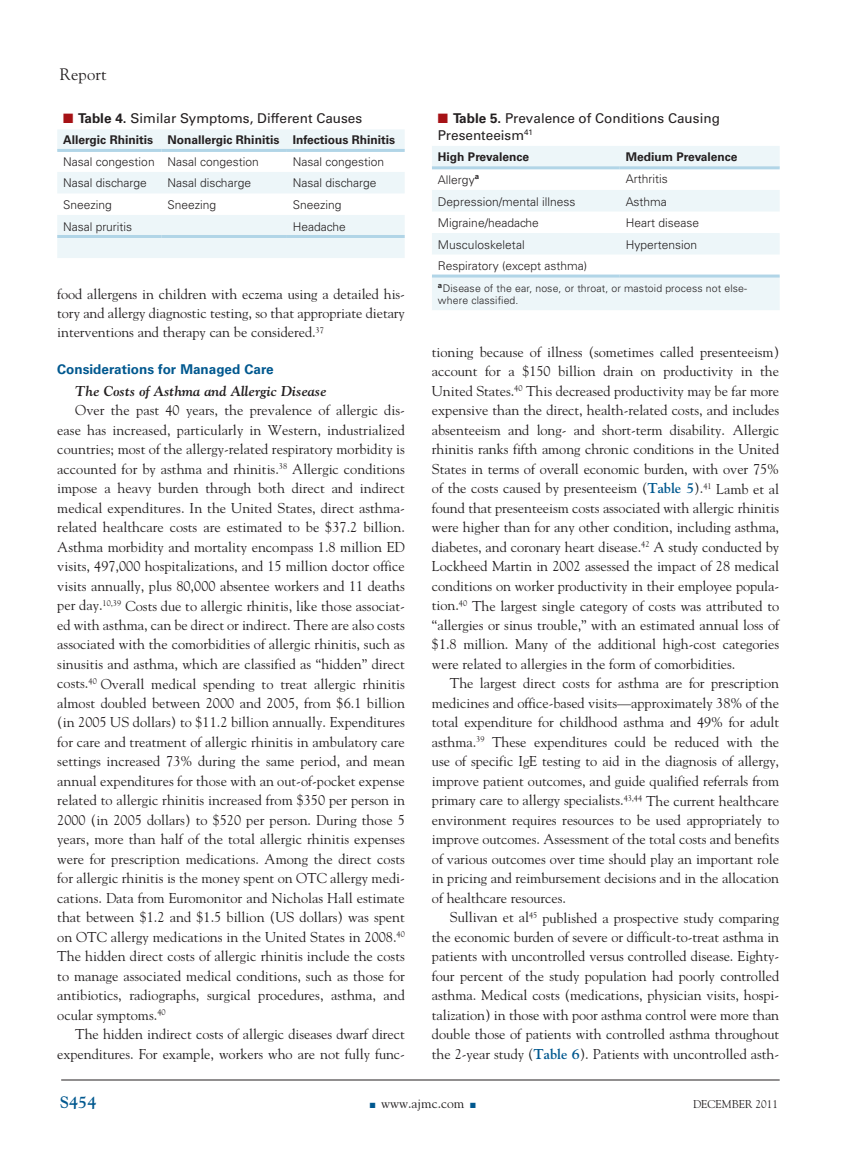
<style>
.page{position:relative;width:851px;height:1161px;background:#fff}
.page>*{position:absolute;margin:0;border:0;box-sizing:border-box;transform-origin:0 0}
.t1{font:16.5px "Goudy";color:#231f20}
.t2{font:700 16.5px "Goudy";color:#00588f}
.t3{font:14.25px/19.5px "Goudy";color:#231f20;text-align:justify}
.t4{font:italic 700 14.25px "Goudy";letter-spacing:-.005em;color:#231f20}
.t5{font:13.5px/16.5px "Univers";color:#231f20}
.t6{font:700 13.5px "Univers";color:#00588f}
.t7{font:13.5px "Goudy";color:#231f20}
.t8{font:300 12px "Univers";color:#231f20}
.t9{font:700 12px "Univers";color:#231f20}
.t10{font:11.25px "Goudy";color:#231f20}
.t11{font:300 10.5px/12px "Univers";letter-spacing:.01em;color:#231f20}
.s1{color:#a61216}
.s2{font-weight:700}
.s3{font-weight:700;color:#00588f}
.s4{color:#00588f}
</style>
<div class="page">
<hr style="left:61px;top:1080px;width:718px;height:1px;background:#231f20">
<svg style="left:57px;top:129px;width:347px;height:129px;fill:#edf6f9"></svg>
<hr style="left:57px;top:149px;width:104px;height:3px;background:#b1d5e7">
<hr style="left:161px;top:149px;width:126px;height:3px;background:#b1d5e7">
<hr style="left:287px;top:149px;width:117px;height:3px;background:#b1d5e7">
<hr style="left:57px;top:235px;width:104px;height:3px;background:#b1d5e7">
<hr style="left:161px;top:235px;width:126px;height:3px;background:#b1d5e7">
<hr style="left:287px;top:235px;width:117px;height:3px;background:#b1d5e7">
<svg style="left:432px;top:146px;width:347px;height:164px;fill:#edf6f9"></svg>
<hr style="left:432px;top:166px;width:187px;height:3px;background:#b1d5e7">
<hr style="left:619px;top:166px;width:160px;height:3px;background:#b1d5e7">
<hr style="left:432px;top:275px;width:187px;height:3px;background:#b1d5e7">
<hr style="left:619px;top:275px;width:160px;height:3px;background:#b1d5e7">
<p class="t1" style="left:60px;top:64px;width:48px">Report</p>
<p class="t5" style="left:63px;top:110px;width:300px"><span class="s1">■</span> <span class="s2">Table 4.</span> Similar Symptoms, Different Causes</p>
<p class="t9" style="left:63px;top:133px;width:333px">Allergic Rhinitis Nonallergic Rhinitis Infectious Rhinitis</p>
<p class="t8" style="left:63px;top:154px;width:197px">Nasal congestion Nasal congestion</p>
<p class="t8" style="left:293px;top:154px;width:93px">Nasal congestion</p>
<p class="t8" style="left:63px;top:176px;width:85px">Nasal discharge</p>
<p class="t8" style="left:167px;top:176px;width:85px">Nasal discharge</p>
<p class="t8" style="left:293px;top:176px;width:85px">Nasal discharge</p>
<p class="t8" style="left:63px;top:198px;width:50px">Sneezing</p>
<p class="t8" style="left:167px;top:198px;width:50px">Sneezing</p>
<p class="t8" style="left:293px;top:198px;width:50px">Sneezing</p>
<p class="t8" style="left:63px;top:219px;width:71px">Nasal pruritis</p>
<p class="t8" style="left:293px;top:219px;width:54px">Headache</p>
<p class="t3" style="left:57px;top:284px;width:349px">food allergens in children with eczema using a detailed his&shy;tory and allergy diagnostic testing, so that appropriate dietary interventions and therapy can be considered.<sup>37</sup></p>
<p class="t6" style="left:57px;top:361px;width:218px">Considerations for Managed Care</p>
<p class="t4" style="left:75px;top:382px;width:253px">The Costs of Asthma and Allergic Disease</p>
<p class="t3" style="left:57px;top:401px;width:349px;text-align:left;text-indent:18px">Over the past 40 years, the prevalence of allergic dis&shy;ease has increased, particularly in Western, industrialized countries; most of the allergy-related respiratory morbidity is accounted for by asthma and rhinitis.<sup>38</sup> Allergic conditions impose a heavy burden through both direct and indirect medical expenditures. In the United States, direct asthma&shy;related healthcare costs are estimated to be $37.2 billion.<br>Asthma morbidity and mortality encompass 1.8 million ED visits, 497,000 hospitalizations, and 15 million doctor office visits annually, plus 80,000 absentee workers and 11 deaths per day.<sup>10,39</sup> Costs due to allergic rhinitis, like those associat&shy;ed with asthma, can be direct or indirect. There are also costs associated with the comorbidities of allergic rhinitis, such as sinusitis and asthma, which are classified as “hidden” direct costs.<sup>40</sup> Overall medical spending to treat allergic rhinitis almost doubled between 2000 and 2005, from $6.1 billion (in 2005 US dollars) to $11.2 billion annually. Expenditures for care and treatment of allergic rhinitis in ambulatory care settings increased 73% during the same period, and mean annual expenditures for those with an out-of-pocket expense related to allergic rhinitis increased from $350 per person in 2000 (in 2005 dollars) to $520 per person. During those 5 years, more than half of the total allergic rhinitis expenses were for prescription medications. Among the direct costs for allergic rhinitis is the money spent on OTC allergy medi&shy;cations. Data from Euromonitor and Nicholas Hall estimate that between $1.2 and $1.5 billion (US dollars) was spent on OTC allergy medications in the United States in 2008.<sup>40<br></sup>The hidden direct costs of allergic rhinitis include the costs to manage associated medical conditions, such as those for antibiotics, radiographs, surgical procedures, asthma, and ocular symptoms.<sup>40</sup></p>
<p class="t3" style="left:57px;top:1025px;width:349px;text-align:right">The hidden indirect costs of allergic diseases dwarf direct expenditures. For example, workers who are not fully func-</p>
<p class="t5" style="left:438px;top:110px;width:283px"><span class="s1">■</span> <span class="s2">Table 5.</span> Prevalence of Conditions Causing<br>Presenteeism<sup>41</sup></p>
<p class="t9" style="left:438px;top:150px;width:93px">High Prevalence</p>
<p class="t9" style="left:625px;top:150px;width:113px">Medium Prevalence</p>
<p class="t8" style="left:438px;top:173px;width:43px">Allergy<sup>a</sup></p>
<p class="t8" style="left:625px;top:172px;width:43px">Arthritis</p>
<p class="t8" style="left:438px;top:194px;width:139px">Depression/mental illness</p>
<p class="t8" style="left:625px;top:194px;width:43px">Asthma</p>
<p class="t8" style="left:438px;top:216px;width:102px">Migraine/headache</p>
<p class="t8" style="left:625px;top:216px;width:75px">Heart disease</p>
<p class="t8" style="left:438px;top:237px;width:88px">Musculoskeletal</p>
<p class="t8" style="left:625px;top:237px;width:73px">Hypertension</p>
<p class="t8" style="left:438px;top:259px;width:151px">Respiratory (except asthma)</p>
<p class="t11" style="left:438px;top:282px;width:311px"><sup>a</sup>Disease of the ear, nose, or throat, or mastoid process not else&shy;where classified.</p>
<p class="t3" style="left:432px;top:342px;width:349px">tioning because of illness (sometimes called presenteeism) account for a $150 billion drain on productivity in the United States.<sup>40</sup> This decreased productivity may be far more expensive than the direct, health-related costs, and includes absenteeism and long- and short-term disability. Allergic rhinitis ranks fifth among chronic conditions in the United States in terms of overall economic burden, with over 75% of the costs caused by presenteeism (<span class="s3">Table 5</span>).<sup>41</sup> Lamb et al found that presenteeism costs associated with allergic rhinitis were higher than for any other condition, including asthma, diabetes, and coronary heart disease.<sup>42</sup> A study conducted by Lockheed Martin in 2002 assessed the impact of 28 medical conditions on worker productivity in their employee popula&shy;tion.<sup>40</sup> The largest single category of costs was attributed to “allergies or sinus trouble,” with an estimated annual loss of $1.8 million. Many of the additional high-cost categories were related to allergies in the form of comorbidities.</p>
<p class="t3" style="left:432px;top:674px;width:349px;text-indent:18px">The largest direct costs for asthma are for prescription medicines and office-based visits—approximately 38% of the total expenditure for childhood asthma and 49% for adult asthma.<sup>39</sup> These expenditures could be reduced with the use of specific IgE testing to aid in the diagnosis of allergy, improve patient outcomes, and guide qualified referrals from primary care to allergy specialists.<sup>43,44</sup> The current healthcare environment requires resources to be used appropriately to improve outcomes. Assessment of the total costs and benefits of various outcomes over time should play an important role in pricing and reimbursement decisions and in the allocation of healthcare resources.</p>
<p class="t3" style="left:432px;top:908px;width:349px;text-indent:18px">Sullivan et al<sup>45</sup> published a prospective study comparing the economic burden of severe or difficult-to-treat asthma in patients with uncontrolled versus controlled disease. Eighty&shy;four percent of the study population had poorly controlled asthma. Medical costs (medications, physician visits, hospi&shy;talization) in those with poor asthma control were more than double those of patients with controlled asthma throughout the 2-year study (<span class="s3">Table 6</span>). Patients with uncontrolled asth-</p>
<p class="t2" style="left:60px;top:1092px;width:38px">S454</p>
<p class="t7" style="left:370px;top:1095px;width:107px"><span class="s4">■</span> www.ajmc.com <span class="s4">■</span></p>
<p class="t10" style="left:693px;top:1097px;width:7px">DEC</p>
<p class="t10" style="left:715px;top:1097px;width:64px">ember 2011</p>
</div>
